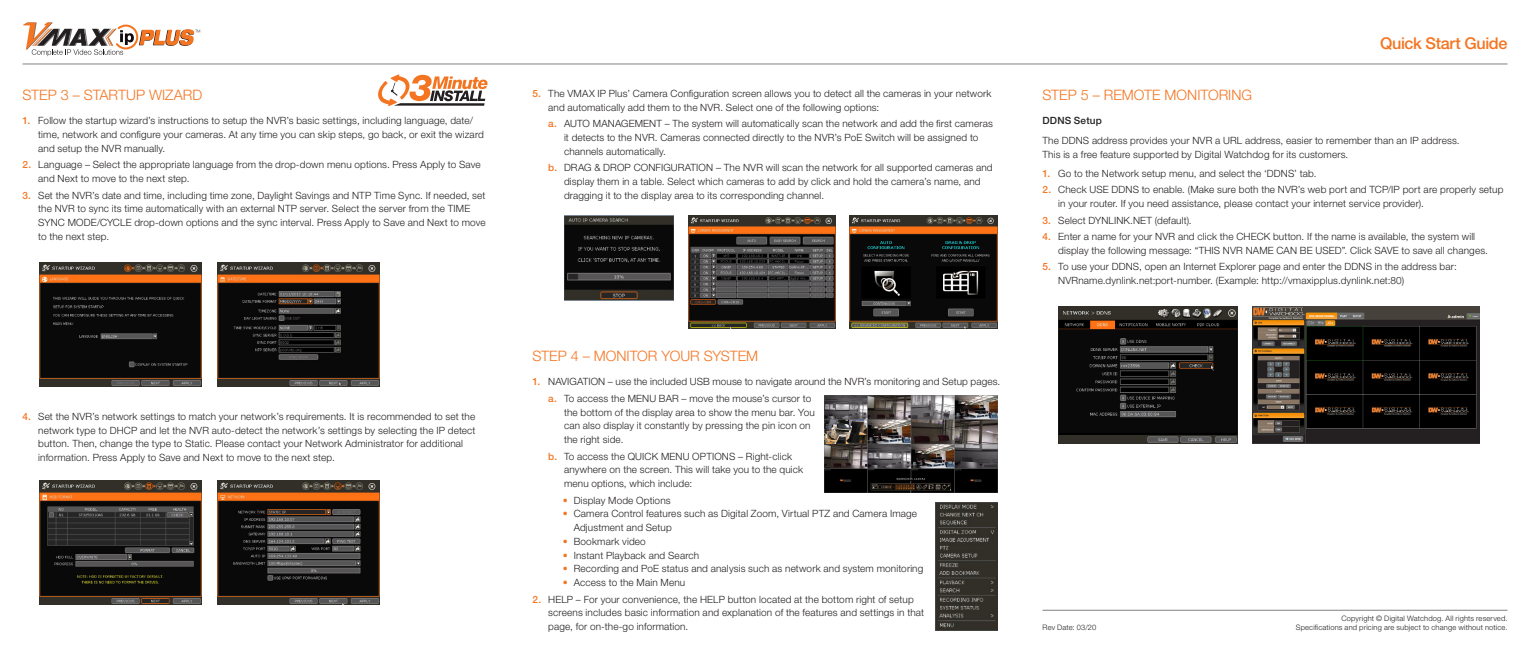
<style>
.page{position:relative;width:1530px;height:653px;background:#fff}
.page>*{position:absolute;margin:0;border:0;box-sizing:border-box;transform-origin:0 0}
.t1{font:500 16.25px "Helvetica Neue LT Std";letter-spacing:-.025em;color:#f47521}
.t2{font:300 14.38px "Helvetica Neue LT Std";color:#f47521}
.t3{font:300 10px/13.8px "Helvetica Neue LT Std";letter-spacing:.015em;color:#231f20}
.t4{font:500 10px "Helvetica Neue LT Std";letter-spacing:.02em;color:#231f20}
.t5{font:300 7.5px/9px "Helvetica Neue LT Std";letter-spacing:.025em;color:#231f20;text-align:right}
.s1{font-weight:500;color:#f47521}
.s2{color:#f47521}
</style>
<div class="page">
<svg style="left:23px;top:22px;width:177px;height:34px"></svg>
<img style="left:39px;top:480px;width:163px;height:124px">
<img style="left:217px;top:480px;width:163px;height:124px">
<img style="left:850px;top:216px;width:147px;height:112px">
<img style="left:564px;top:216px;width:110px;height:84px">
<img style="left:688px;top:216px;width:148px;height:112px">
<img style="left:1059px;top:307px;width:178px;height:136px">
<img style="left:39px;top:262px;width:163px;height:125px">
<img style="left:217px;top:262px;width:163px;height:125px">
<img style="left:824px;top:395px;width:173px;height:98px">
<img style="left:936px;top:502px;width:61px;height:128px">
<img style="left:1252px;top:307px;width:227px;height:136px">
<hr style="left:22px;top:64px;width:1486px;height:1px;background:#808285">
<hr style="left:1042px;top:609px;width:466px;height:1px;background:#7e8083">
<svg style="left:378px;top:74px;width:110px;height:32px"></svg>
<p class="t1" style="left:1380px;top:34px;width:129px">Quick Start Guide</p>
<p class="t2" style="left:22px;top:86px;width:181px">STEP 3 – STARTUP WIZARD</p>
<p class="t2" style="left:1043px;top:86px;width:211px">STEP 5 – REMOTE MONITORING</p>
<p class="t3" style="left:548px;top:86px;width:445px;text-indent:-16px"><span class="s1">5.</span> The VMAX IP Plus’ Camera Configuration screen allows you to detect all the cameras in your network and automatically add them to the NVR. Select one of the following options:</p>
<p class="t3" style="left:564px;top:117px;width:430px;text-indent:-16px"><span class="s1">a.</span> AUTO MANAGEMENT – The system will automatically scan the network and add the first cameras it detects to the NVR. Cameras connected directly to the NVR’s PoE Switch will be assigned to channels automatically.</p>
<p class="t3" style="left:564px;top:161px;width:430px;text-indent:-16px"><span class="s1">b.</span> DRAG &amp; DROP CONFIGURATION – The NVR will scan the network for all supported cameras and display them in a table. Select which cameras to add by click and hold the camera’s name, and dragging it to the display area to its corresponding channel.</p>
<p class="t4" style="left:1043px;top:115px;width:61px">DDNS Setup</p>
<p class="t3" style="left:1043px;top:133px;width:419px">The DDNS address provides your NVR a URL address, easier to remember than an IP address.<br>This is a free feature supported by Digital Watchdog for its customers.</p>
<p class="t3" style="left:1043px;top:166px;width:276px"><span class="s1">1.</span> Go to the Network setup menu, and select the ‘DDNS’ tab.</p>
<p class="t3" style="left:1058px;top:183px;width:447px;text-indent:-16px"><span class="s1">2.</span> Check USE DDNS to enable. (Make sure both the NVR’s web port and TCP/IP port are properly setup in your router. If you need assistance, please contact your internet service provider).</p>
<p class="t3" style="left:1042px;top:213px;width:151px"><span class="s1">3.</span> Select DYNLINK.NET (default).</p>
<p class="t3" style="left:1058px;top:229px;width:431px;text-indent:-16px"><span class="s1">4.</span> Enter a name for your NVR and click the CHECK button. If the name is available, the system will display the following message: “THIS NVR NAME CAN BE USED”. Click SAVE to save all changes.</p>
<p class="t3" style="left:1058px;top:259px;width:400px;text-indent:-16px"><span class="s1">5.</span> To use your DDNS, open an Internet Explorer page and enter the DDNS in the address bar:<br>NVRname.dynlink.net:port-number. (Example: http://vmaxipplus.dynlink.net:80)</p>
<p class="t3" style="left:38px;top:114px;width:447px;text-indent:-16px"><span class="s1">1.</span> Follow the startup wizard’s instructions to setup the NVR’s basic settings, including language, date/ time, network and configure your cameras. At any time you can skip steps, go back, or exit the wizard and setup the NVR manually.</p>
<p class="t3" style="left:38px;top:158px;width:444px;text-indent:-16px"><span class="s1">2.</span> Language – Select the appropriate language from the drop-down menu options. Press Apply to Save and Next to move to the next step.</p>
<p class="t3" style="left:38px;top:188px;width:449px;text-indent:-16px"><span class="s1">3.</span> Set the NVR’s date and time, including time zone, Daylight Savings and NTP Time Sync. If needed, set the NVR to sync its time automatically with an external NTP server. Select the server from the TIME SYNC MODE/CYCLE drop-down options and the sync interval. Press Apply to Save and Next to move to the next step.</p>
<p class="t3" style="left:38px;top:409px;width:439px;text-indent:-16px"><span class="s1">4.</span> Set the NVR’s network settings to match your network’s requirements. It is recommended to set the network type to DHCP and let the NVR auto-detect the network’s settings by selecting the IP detect button. Then, change the type to Static. Please contact your Network Administrator for additional information. Press Apply to Save and Next to move to the next step.</p>
<p class="t2" style="left:532px;top:347px;width:227px">STEP 4 – MONITOR YOUR SYSTEM</p>
<p class="t3" style="left:532px;top:374px;width:469px"><span class="s1">1.</span> NAVIGATION – use the included USB mouse to navigate around the NVR’s monitoring and Setup pages.</p>
<p class="t3" style="left:564px;top:391px;width:252px;text-indent:-16px"><span class="s1">a.</span> To access the MENU BAR – move the mouse’s cursor to the bottom of the display area to show the menu bar. You can also display it constantly by pressing the pin icon on the right side.</p>
<p class="t3" style="left:564px;top:449px;width:241px;text-indent:-16px"><span class="s1">b.</span> To access the QUICK MENU OPTIONS – Right-click anywhere on the screen. This will take you to the quick menu options, which include:</p>
<p class="t3" style="left:563px;top:493px;width:109px"><span class="s2">•</span> Display Mode Options</p>
<p class="t3" style="left:574px;top:506px;width:345px;text-indent:-11px"><span class="s2">•</span> Camera Control features such as Digital Zoom, Virtual PTZ and Camera Image<br>Adjustment and Setup</p>
<p class="t3" style="left:563px;top:534px;width:85px"><span class="s2">•</span> Bookmark video</p>
<p class="t3" style="left:563px;top:548px;width:138px"><span class="s2">•</span> Instant Playback and Search</p>
<p class="t3" style="left:563px;top:561px;width:362px"><span class="s2">•</span> Recording and PoE status and analysis such as network and system monitoring</p>
<p class="t3" style="left:563px;top:575px;width:124px"><span class="s2">•</span> Access to the Main Menu</p>
<p class="t3" style="left:548px;top:592px;width:377px;text-indent:-16px"><span class="s1">2.</span> HELP – For your convenience, the HELP button located at the bottom right of setup screens includes basic information and explanation of the features and settings in that page, for on-the-go information.</p>
<p class="t5" style="left:1043px;top:623px;width:55px">Rev Date: 03/20</p>
<p class="t5" style="left:1296px;top:614px;width:213px">Copyright © Digital Watchdog. All rights reserved.<br>Specifications and pricing are subject to change without notice.</p>
</div>
